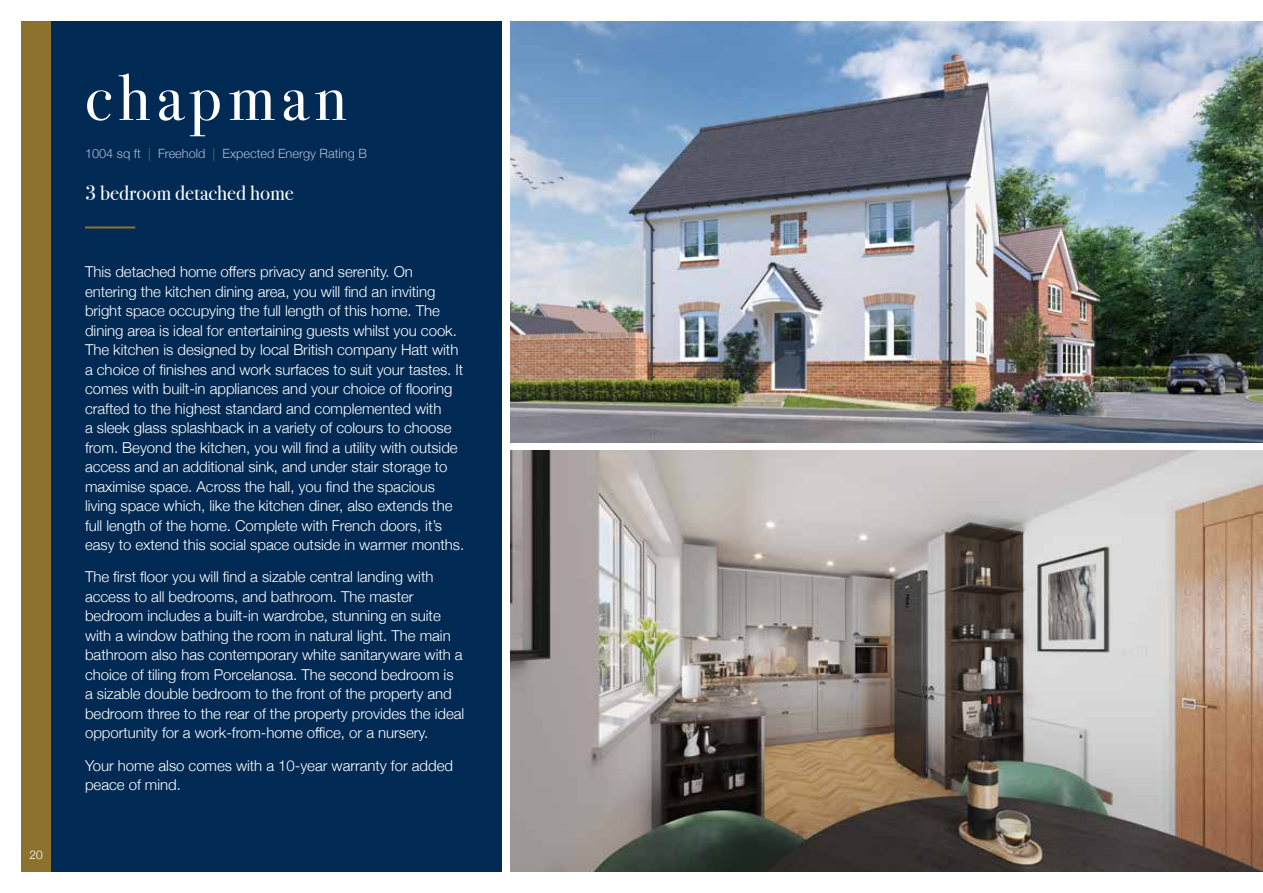
<style>
.page{position:relative;width:1263px;height:893px;background:#fff}
.page>*{position:absolute;margin:0;border:0;box-sizing:border-box;transform-origin:0 0}
.t1{font:66px "Bodoni Svty Two ITCTT";letter-spacing:.1em;color:#fff}
.t2{font:21px "Bodoni Svty Two ITCTT";color:#fff}
.t3{font:300 15px/19.5px "Helvetica Neue";letter-spacing:-.005em;color:#fff}
.t4{font:300 12.75px "Helvetica Neue";color:#afbcd2}
.t5{font:300 12px "Helvetica Neue";color:#fff}
.s1{color:#8d712f}
</style>
<div class="page">
<div style="left:21px;top:21px;width:30px;height:851px;background:#8d712f"></div>
<div style="left:51px;top:21px;width:451px;height:851px;background:#002a54"></div>
<hr style="left:85px;top:226px;width:50px;height:2px;background:#8d712f">
<img style="left:510px;top:21px;width:753px;height:421px">
<img style="left:510px;top:451px;width:753px;height:421px">
<p class="t5" style="left:29px;top:845px;width:15px">20</p>
<h1 class="t1" style="left:85px;top:43px;width:263px">chapman</h1>
<p class="t4" style="left:85px;top:143px;width:283px">1004 sq ft <span class="s1">|</span> Freehold <span class="s1">|</span> Expected Energy Rating B</p>
<h2 class="t2" style="left:85px;top:175px;width:210px">3 bedroom detached home</h2>
<p class="t3" style="left:85px;top:261px;width:381px">This detached home offers privacy and serenity. On entering the kitchen dining area, you will find an inviting bright space occupying the full length of this home. The dining area is ideal for entertaining guests whilst you cook.<br>The kitchen is designed by local British company Hatt with a choice of finishes and work surfaces to suit your tastes. It comes with built-in appliances and your choice of flooring crafted to the highest standard and complemented with<br>a sleek glass splashback in a variety of colours to choose from. Beyond the kitchen, you will find a utility with outside access and an additional sink, and under stair storage to maximise space. Across the hall, you find the spacious living space which, like the kitchen diner, also extends the full length of the home. Complete with French doors, it’s easy to extend this social space outside in warmer months.</p>
<p class="t3" style="left:85px;top:566px;width:381px">The first floor you will find a sizable central landing with access to all bedrooms, and bathroom. The master bedroom includes a built-in wardrobe, stunning en suite with a window bathing the room in natural light. The main bathroom also has contemporary white sanitaryware with a choice of tiling from Porcelanosa. The second bedroom is a sizable double bedroom to the front of the property and bedroom three to the rear of the property provides the ideal opportunity for a work-from-home office, or a nursery.</p>
<p class="t3" style="left:85px;top:754px;width:370px">Your home also comes with a 10-year warranty for added peace of mind.</p>
</div>
